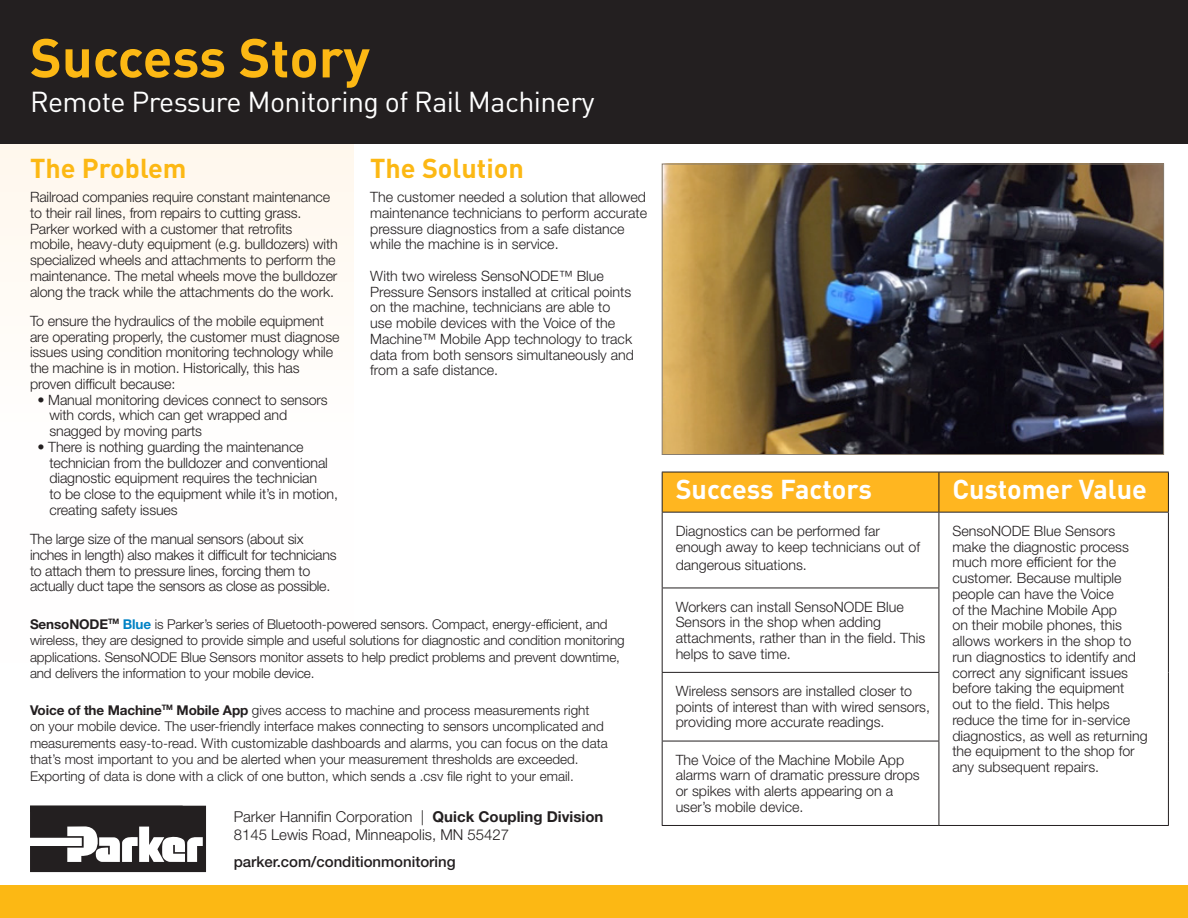
<style>
.page{position:relative;width:1188px;height:918px;background:#fff}
.page>*{position:absolute;margin:0;border:0;box-sizing:border-box;transform-origin:0 0}
.t1{font:700 54px "DINOT";color:#fcb814}
.t2{font:28.5px "DINOT";letter-spacing:-.02em;color:#fff}
.t3{font:700 27px "DINOT";color:#fff}
.t4{font:700 27px "DINOT";color:#fcb814}
.t5{font:300 15px/18px "Helvetica Neue LT Std";color:#231f20}
.t6{font:500 15px "Helvetica Neue LT Std";color:#231f20}
.t7{font:300 14.25px/15.8px "Helvetica Neue LT Std";color:#231f20}
.t8{font:300 14.25px/15.8px "Helvetica Neue LT Std";letter-spacing:-.02em;color:#231f20}
.t9{font:300 13.5px/16.5px "Helvetica Neue LT Std";color:#231f20}
.s1{font-weight:700}
.s2{font-weight:700;color:#0082c5}
</style>
<div class="page">
<div style="left:0;top:135px;width:354px;height:527px;background:linear-gradient(to right,#fffcf9,#fffcf9)"></div>
<div style="left:0;top:885px;width:1188px;height:33px;background:#fcb814"></div>
<div style="left:0;top:0;width:1188px;height:144px;background:#231f20"></div>
<div style="left:663px;top:473px;width:505px;height:39px;background:#ffb620"></div>
<svg style="left:663px;top:513px;width:505px;height:312px"></svg>
<hr style="left:662px;top:472px;width:277px;height:1px;background:#231f20">
<hr style="left:662px;top:472px;width:1px;height:40px;background:#231f20">
<hr style="left:939px;top:472px;width:230px;height:1px;background:#231f20">
<hr style="left:939px;top:472px;width:1px;height:40px;background:#231f20">
<hr style="left:1168px;top:472px;width:1px;height:40px;background:#231f20">
<hr style="left:662px;top:512px;width:277px;height:1px;background:#231f20">
<hr style="left:662px;top:513px;width:1px;height:75px;background:#231f20">
<hr style="left:662px;top:588px;width:277px;height:1px;background:#231f20">
<hr style="left:662px;top:588px;width:1px;height:84px;background:#231f20">
<hr style="left:662px;top:673px;width:1px;height:68px;background:#231f20">
<hr style="left:662px;top:741px;width:1px;height:84px;background:#231f20">
<hr style="left:662px;top:672px;width:277px;height:1px;background:#231f20">
<hr style="left:662px;top:741px;width:277px;height:1px;background:#231f20">
<hr style="left:662px;top:825px;width:277px;height:1px;background:#231f20">
<hr style="left:939px;top:512px;width:230px;height:1px;background:#231f20">
<hr style="left:939px;top:513px;width:1px;height:75px;background:#231f20">
<hr style="left:1168px;top:513px;width:1px;height:75px;background:#231f20">
<hr style="left:939px;top:588px;width:1px;height:84px;background:#231f20">
<hr style="left:1168px;top:588px;width:1px;height:84px;background:#231f20">
<hr style="left:939px;top:673px;width:1px;height:68px;background:#231f20">
<hr style="left:1168px;top:672px;width:1px;height:69px;background:#231f20">
<hr style="left:939px;top:741px;width:1px;height:84px;background:#231f20">
<hr style="left:1168px;top:741px;width:1px;height:84px;background:#231f20">
<hr style="left:939px;top:825px;width:230px;height:1px;background:#231f20">
<svg style="left:30px;top:806px;width:176px;height:66px"></svg>
<img style="left:664px;top:166px;width:498px;height:287px">
<div style="left:662px;top:164px;width:502px;height:291px;border:1px solid #887d6e"></div>
<h1 class="t1" style="left:30px;top:21px;width:341px">Success Story</h1>
<h2 class="t2" style="left:30px;top:82px;width:566px">Remote Pressure Monitoring of Rail Machinery</h2>
<h3 class="t4" style="left:30px;top:150px;width:158px">The Problem</h3>
<p class="t7" style="left:30px;top:189px;width:309px">Railroad companies require constant maintenance to their rail lines, from repairs to cutting grass.<br>Parker worked with a customer that retrofits mobile, heavy-duty equipment (e.g. bulldozers) with specialized wheels and attachments to perform the maintenance. The metal wheels move the bulldozer along the track while the attachments do the work.</p>
<p class="t7" style="left:30px;top:313px;width:311px">To ensure the hydraulics of the mobile equipment are operating properly, the customer must diagnose issues using condition monitoring technology while the machine is in motion. Historically, this has proven difficult because:</p>
<p class="t7" style="left:49px;top:391px;width:280px;text-indent:-12px">• Manual monitoring devices connect to sensors with cords, which can get wrapped and snagged by moving parts</p>
<p class="t7" style="left:49px;top:439px;width:290px;text-indent:-12px">• There is nothing guarding the maintenance technician from the bulldozer and conventional diagnostic equipment requires the technician<br>to be close to the equipment while it’s in motion, creating safety issues</p>
<p class="t8" style="left:30px;top:531px;width:308px">The large size of the manual sensors (about six inches in length) also makes it difficult for technicians to attach them to pressure lines, forcing them to actually duct tape the sensors as close as possible.</p>
<h3 class="t4" style="left:370px;top:150px;width:155px">The Solution</h3>
<p class="t7" style="left:370px;top:189px;width:278px">The customer needed a solution that allowed maintenance technicians to perform accurate pressure diagnostics from a safe distance while the machine is in service.</p>
<p class="t7" style="left:370px;top:268px;width:265px">With two wireless SensoNODE™ Blue Pressure Sensors installed at critical points on the machine, technicians are able to use mobile devices with the Voice of the Machine™ Mobile App technology to track data from both sensors simultaneously and from a safe distance.</p>
<p class="t9" style="left:30px;top:616px;width:596px"><span class="s1">SensoNODE</span><sup>TM</sup> <span class="s2">Blue</span> is Parker’s series of Bluetooth-powered sensors. Compact, energy-efficient, and wireless, they are designed to provide simple and useful solutions for diagnostic and condition monitoring applications. SensoNODE Blue Sensors monitor assets to help predict problems and prevent downtime, and delivers the information to your mobile device.</p>
<p class="t9" style="left:30px;top:702px;width:579px"><span class="s1">Voice of the Machine</span><sup>TM</sup> <span class="s1">Mobile App</span> gives access to machine and process measurements right<br>on your mobile device. The user-friendly interface makes connecting to sensors uncomplicated and measurements easy-to-read. With customizable dashboards and alarms, you can focus on the data that’s most important to you and be alerted when your measurement thresholds are exceeded.<br>Exporting of data is done with a click of one button, which sends a .csv file right to your email.</p>
<p class="t5" style="left:234px;top:808px;width:371px">Parker Hannifin Corporation | <span class="s1">Quick Coupling Division<br></span>8145 Lewis Road, Minneapolis, MN 55427</p>
<p class="t6" style="left:234px;top:853px;width:224px">parker.com/conditionmonitoring</p>
<h3 class="t3" style="left:676px;top:471px;width:198px">Success Factors</h3>
<h3 class="t3" style="left:952px;top:471px;width:196px">Customer Value</h3>
<p class="t7" style="left:676px;top:523px;width:246px">Diagnostics can be performed far enough away to keep technicians out of</p>
<p class="t7" style="left:676px;top:556px;width:133px">dangerous situations.</p>
<p class="t7" style="left:952px;top:523px;width:197px">SensoNODE Blue Sensors make the diagnostic process much more efficient for the customer. Because multiple people can have the Voice<br>of the Machine Mobile App<br>on their mobile phones, this allows workers in the shop to run diagnostics to identify and correct any significant issues before taking the equipment out to the field. This helps reduce the time for in-service diagnostics, as well as returning the equipment to the shop for any subsequent repairs.</p>
<p class="t7" style="left:676px;top:598px;width:251px">Workers can install SensoNODE Blue<br>Sensors in the shop when adding attachments, rather than in the field. This helps to save time.</p>
<p class="t7" style="left:676px;top:683px;width:256px">Wireless sensors are installed closer to points of interest than with wired sensors, providing more accurate readings.</p>
<p class="t7" style="left:676px;top:751px;width:246px">The Voice of the Machine Mobile App alarms warn of dramatic pressure drops or spikes with alerts appearing on a user’s mobile device.</p>
</div>
